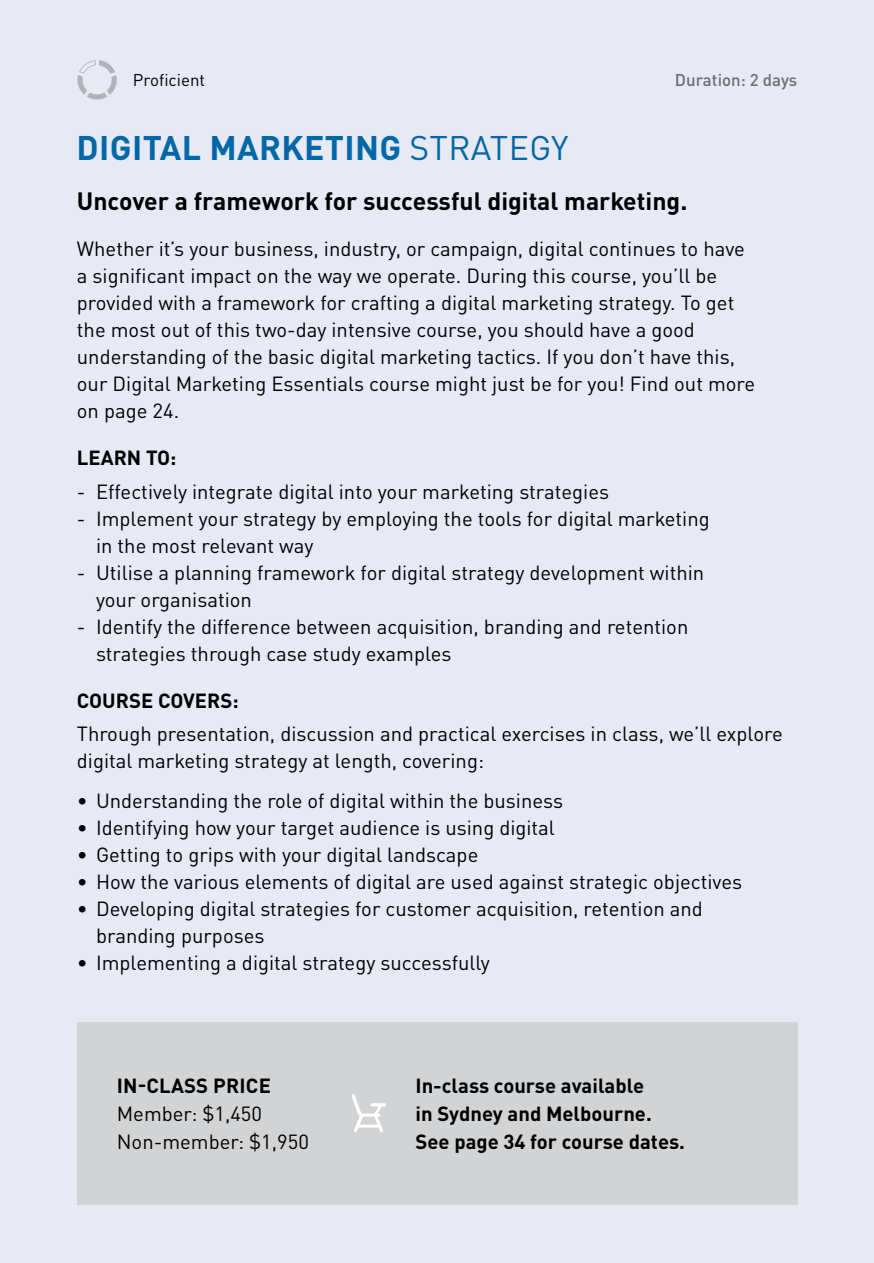
<style>
.page{position:relative;width:874px;height:1263px;background:#e7eaf4}
.page>*{position:absolute;margin:0;border:0;box-sizing:border-box;transform-origin:0 0}
.t1{font:700 33.75px "DINOT";letter-spacing:.01em;color:#0068a7}
.t2{font:700 24.75px "DINOT";color:#000}
.t3{font:20.25px/27px "DINOT";color:#000}
.t4{font:700 20.25px/28.1px "DINOT";color:#000}
.t5{font:500 16.88px "DINOT";color:#6d6e71}
.t6{font:16.88px "DINOT";color:#000}
.s1{font-weight:400}
.s2{font-weight:300}
</style>
<div class="page">
<div style="left:77px;top:1022px;width:721px;height:182px;background:#d1d3d4"></div>
<svg style="left:352px;top:1094px;width:34px;height:38px"></svg>
<svg style="left:77px;top:60px;width:40px;height:40px"></svg>
<p class="t6" style="left:133px;top:70px;width:74px">Proficient</p>
<p class="t5" style="left:675px;top:69px;width:124px">Duration: 2 days</p>
<h1 class="t1" style="left:77px;top:126px;width:493px">DIGITAL MARKETING <span class="s1">STRATEGY</span></h1>
<p class="t2" style="left:77px;top:185px;width:612px">Uncover a framework for successful digital marketing.</p>
<p class="t3" style="left:77px;top:235px;width:680px">Whether it’s your business, industry, or campaign, digital continues to have a significant impact on the way we operate. During this course, you’ll be provided with a framework for crafting a digital marketing strategy. To get the most out of this two-day intensive course, you should have a good understanding of the basic digital marketing tactics. If you don’t have this, our Digital Marketing Essentials course might just be for you! Find out more on page 24.</p>
<p class="t4" style="left:77px;top:443px;width:101px">LEARN TO:</p>
<p class="t3" style="left:77px;top:477px;width:534px">- Effectively integrate digital into your marketing strategies</p>
<p class="t3" style="left:96px;top:504px;width:615px;text-indent:-19px">- Implement your strategy by employing the tools for digital marketing in the most relevant way</p>
<p class="t3" style="left:96px;top:558px;width:610px;text-indent:-19px">- Utilise a planning framework for digital strategy development within your organisation</p>
<p class="t3" style="left:96px;top:612px;width:594px;text-indent:-19px">- Identify the difference between acquisition, branding and retention strategies through case study examples</p>
<p class="t4" style="left:77px;top:686px;width:163px">COURSE COVERS:</p>
<p class="t3" style="left:77px;top:720px;width:707px">Through presentation, discussion and practical exercises in class, we’ll explore digital marketing strategy at length, covering:</p>
<p class="t3" style="left:77px;top:787px;width:488px"><span class="s2">•</span> Understanding the role of digital within the business</p>
<p class="t3" style="left:77px;top:814px;width:479px"><span class="s2">•</span> Identifying how your target audience is using digital</p>
<p class="t3" style="left:77px;top:841px;width:403px"><span class="s2">•</span> Getting to grips with your digital landscape</p>
<p class="t3" style="left:77px;top:868px;width:667px"><span class="s2">•</span> How the various elements of digital are used against strategic objectives</p>
<p class="t3" style="left:96px;top:895px;width:608px;text-indent:-19px"><span class="s2">•</span> Developing digital strategies for customer acquisition, retention and branding purposes</p>
<p class="t3" style="left:77px;top:949px;width:414px"><span class="s2">•</span> Implementing a digital strategy successfully</p>
<p class="t4" style="left:117px;top:1071px;width:156px">IN-CLASS PRICE</p>
<p class="t3" style="left:117px;top:1099px;width:194px;line-height:28.1px">Member: $1,450<br>Non-member: $1,950</p>
<p class="t4" style="left:415px;top:1071px;width:271px">In-class course available<br>in Sydney and Melbourne.<br>See page 34 for course dates.</p>
</div>
